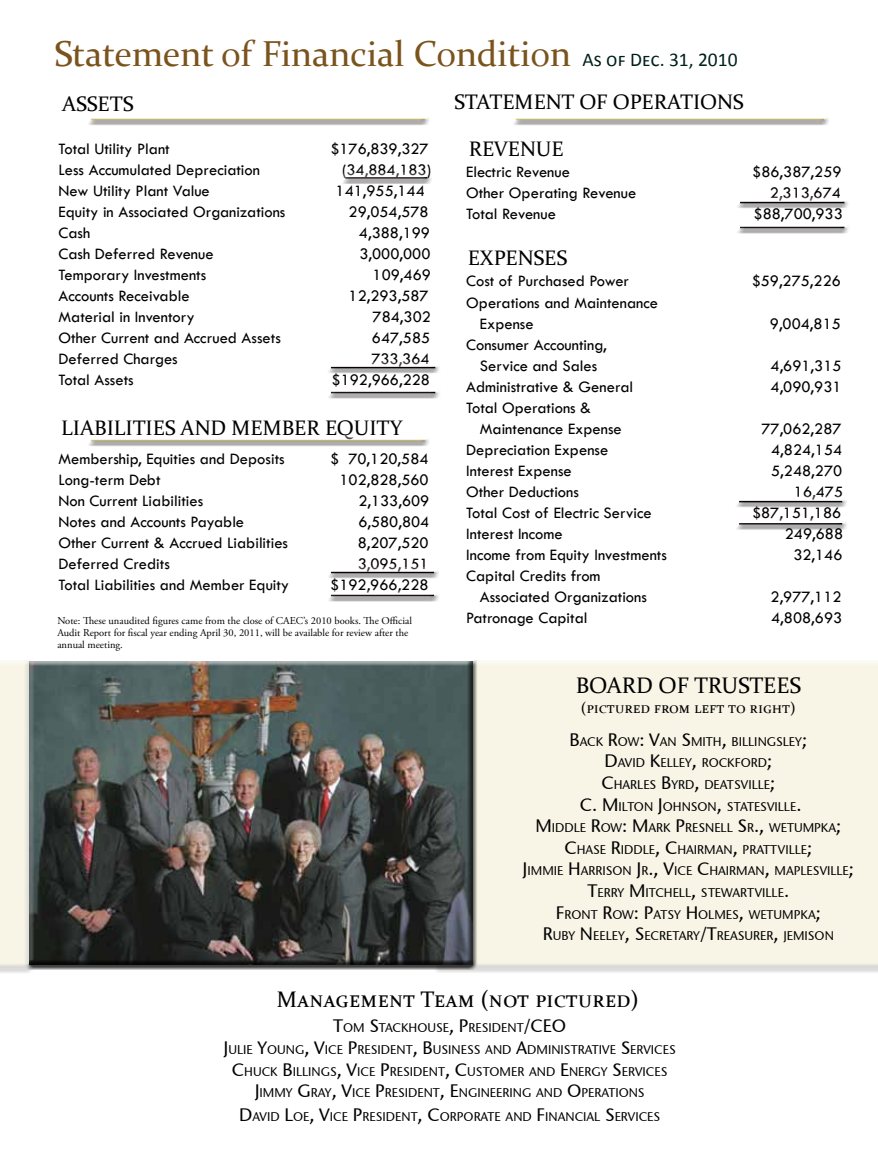
<style>
.page{position:relative;width:878px;height:1175px;background:#fff}
.page>*{position:absolute;margin:0;border:0;box-sizing:border-box;transform-origin:0 0}
.t1{font:36px "Constantia";color:#7a531d}
.t2{font:22.5px "Constantia";color:#000}
.t3{font:21px "Constantia";color:#000}
.t4{font:19.5px "Calibri";color:#00201a}
.t5{font:16.5px/21px "Tw Cen";color:#000}
.t6{font:15px "Constantia";color:#000}
.t7{font:12.6px/21.6px "Stone Sans ITCTT Medium";color:#000;text-align:center}
.t8{font:10.5px/12px "Adobe Garamond Pro";color:#000}
.s1{font-size:18px}
</style>
<div class="page">
<div style="left:432px;top:657px;width:446px;height:316px;background:#f8f5e7"></div>
<div style="left:340px;top:174px;width:93px;height:10px;background:#000;opacity:.75"></div>
<div style="left:326px;top:363px;width:115px;height:11px;background:#000;opacity:.75"></div>
<div style="left:326px;top:388px;width:115px;height:11px;background:#000;opacity:.75"></div>
<div style="left:326px;top:568px;width:113px;height:10px;background:#000;opacity:.75"></div>
<div style="left:326px;top:591px;width:113px;height:10px;background:#000;opacity:.75"></div>
<div style="left:86px;top:115px;width:344px;height:10px;background:#000;opacity:.75"></div>
<div style="left:86px;top:436px;width:344px;height:10px;background:#000;opacity:.75"></div>
<div style="left:511px;top:115px;width:318px;height:10px;background:#000;opacity:.75"></div>
<div style="left:25px;top:657px;width:452px;height:313px;background:#000;opacity:.75"></div>
<div style="left:0;top:657px;width:34px;height:316px;background:#000;opacity:.75"></div>
<div style="left:735px;top:198px;width:114px;height:11px;background:#000;opacity:.75"></div>
<div style="left:735px;top:223px;width:114px;height:11px;background:#000;opacity:.75"></div>
<div style="left:734px;top:497px;width:113px;height:11px;background:#000;opacity:.75"></div>
<div style="left:734px;top:519px;width:113px;height:11px;background:#000;opacity:.75"></div>
<h1 class="t1" style="left:54px;top:29px;width:518px">Statement of Financial Condition</h1>
<p class="t3" style="left:62px;top:90px;width:73px">ASSETS</p>
<p class="t5" style="left:58px;top:138px;width:113px">Total Utility Plant</p>
<p class="t5" style="left:330px;top:138px;width:100px">$176,839,327</p>
<p class="t5" style="left:58px;top:159px;width:203px">Less Accumulated Depreciation</p>
<p class="t5" style="left:342px;top:159px;width:91px">(34,884,183)</p>
<p class="t5" style="left:58px;top:180px;width:153px">New Utility Plant Value</p>
<p class="t5" style="left:335px;top:180px;width:91px">141,955,144</p>
<p class="t5" style="left:58px;top:201px;width:228px">Equity in Associated Organizations</p>
<p class="t5" style="left:348px;top:201px;width:82px">29,054,578</p>
<p class="t5" style="left:58px;top:222px;width:33px">Cash</p>
<p class="t5" style="left:359px;top:222px;width:72px">4,388,199</p>
<p class="t5" style="left:58px;top:243px;width:157px">Cash Deferred Revenue</p>
<p class="t5" style="left:359px;top:243px;width:72px">3,000,000</p>
<p class="t5" style="left:58px;top:264px;width:149px">Temporary Investments</p>
<p class="t5" style="left:372px;top:264px;width:60px">109,469</p>
<p class="t5" style="left:58px;top:285px;width:133px">Accounts Receivable</p>
<p class="t5" style="left:348px;top:285px;width:82px">12,293,587</p>
<p class="t5" style="left:58px;top:306px;width:138px">Material in Inventory</p>
<p class="t5" style="left:372px;top:306px;width:60px">784,302</p>
<p class="t5" style="left:58px;top:327px;width:224px">Other Current and Accrued Assets</p>
<p class="t5" style="left:372px;top:327px;width:60px">647,585</p>
<p class="t5" style="left:58px;top:348px;width:121px">Deferred Charges</p>
<p class="t5" style="left:371px;top:348px;width:60px">733,364</p>
<p class="t5" style="left:58px;top:369px;width:77px">Total Assets</p>
<p class="t5" style="left:331px;top:369px;width:100px">$192,966,228</p>
<p class="t3" style="left:61px;top:414px;width:343px">LIABILITIES AND MEMBER EQUITY</p>
<p class="t5" style="left:58px;top:448px;width:227px">Membership, Equities and Deposits</p>
<p class="t5" style="left:330px;top:448px;width:100px">$ 70,120,584</p>
<p class="t5" style="left:58px;top:469px;width:103px">Long-term Debt</p>
<p class="t5" style="left:339px;top:469px;width:91px">102,828,560</p>
<p class="t5" style="left:58px;top:490px;width:146px">Non Current Liabilities</p>
<p class="t5" style="left:358px;top:490px;width:72px">2,133,609</p>
<p class="t5" style="left:58px;top:511px;width:187px">Notes and Accounts Payable</p>
<p class="t5" style="left:358px;top:511px;width:72px">6,580,804</p>
<p class="t5" style="left:58px;top:532px;width:231px">Other Current &amp; Accrued Liabilities</p>
<p class="t5" style="left:357px;top:532px;width:72px">8,207,520</p>
<p class="t5" style="left:58px;top:553px;width:113px">Deferred Credits</p>
<p class="t5" style="left:357px;top:553px;width:72px">3,095,151</p>
<p class="t5" style="left:58px;top:574px;width:232px">Total Liabilities and Member Equity</p>
<p class="t5" style="left:330px;top:574px;width:100px">$192,966,228</p>
<p class="t4" style="left:582px;top:47px;width:157px">As of Dec. 31, 2010</p>
<p class="t3" style="left:454px;top:87px;width:291px">STATEMENT OF OPERATIONS</p>
<p class="t3" style="left:469px;top:134px;width:96px">REVENUE</p>
<p class="t5" style="left:466px;top:161px;width:105px">Electric Revenue</p>
<p class="t5" style="left:752px;top:161px;width:91px">$86,387,259</p>
<p class="t5" style="left:466px;top:182px;width:172px">Other Operating Revenue</p>
<p class="t5" style="left:769px;top:182px;width:72px">2,313,674</p>
<p class="t5" style="left:466px;top:203px;width:91px">Total Revenue</p>
<p class="t5" style="left:753px;top:203px;width:91px">$88,700,933</p>
<p class="t3" style="left:467px;top:244px;width:101px">EXPENSES</p>
<p class="t5" style="left:466px;top:271px;width:164px">Cost of Purchased Power</p>
<p class="t5" style="left:751px;top:271px;width:91px">$59,275,226</p>
<p class="t5" style="left:480px;top:292px;width:180px;text-indent:-14px">Operations and Maintenance<br>Expense</p>
<p class="t5" style="left:769px;top:313px;width:72px">9,004,815</p>
<p class="t5" style="left:466px;top:334px;width:142px;text-align:center">Consumer Accounting,<br>Service and Sales</p>
<p class="t5" style="left:770px;top:355px;width:72px">4,691,315</p>
<p class="t5" style="left:466px;top:376px;width:168px">Administrative &amp; General</p>
<p class="t5" style="left:770px;top:376px;width:72px">4,090,931</p>
<p class="t5" style="left:480px;top:397px;width:143px;text-indent:-14px">Total Operations &amp;<br>Maintenance Expense</p>
<p class="t5" style="left:761px;top:418px;width:82px">77,062,287</p>
<p class="t5" style="left:466px;top:439px;width:144px">Depreciation Expense</p>
<p class="t5" style="left:771px;top:439px;width:72px">4,824,154</p>
<p class="t5" style="left:466px;top:460px;width:107px">Interest Expense</p>
<p class="t5" style="left:771px;top:460px;width:72px">5,248,270</p>
<p class="t5" style="left:466px;top:481px;width:114px">Other Deductions</p>
<p class="t5" style="left:794px;top:481px;width:51px">16,475</p>
<p class="t5" style="left:466px;top:502px;width:187px">Total Cost of Electric Service</p>
<p class="t5" style="left:752px;top:502px;width:91px">$87,151,186</p>
<p class="t5" style="left:466px;top:523px;width:98px">Interest Income</p>
<p class="t5" style="left:784px;top:523px;width:60px">249,688</p>
<p class="t5" style="left:466px;top:544px;width:202px">Income from Equity Investments</p>
<p class="t5" style="left:793px;top:544px;width:51px">32,146</p>
<p class="t5" style="left:480px;top:565px;width:168px;text-indent:-14px">Capital Credits from<br>Associated Organizations</p>
<p class="t5" style="left:770px;top:586px;width:72px">2,977,112</p>
<p class="t8" style="left:57px;top:615px;width:356px">Note: These unaudited figures came from the close of CAEC’s 2010 books. The Official</p>
<p class="t5" style="left:466px;top:607px;width:123px">Patronage Capital</p>
<p class="t5" style="left:771px;top:607px;width:72px">4,808,693</p>
<p class="t8" style="left:57px;top:627px;width:352px">Audit Report for fiscal year ending April 30, 2011, will be available for review after the annual meeting.</p>
<h2 class="t2" style="left:576px;top:670px;width:226px">BOARD OF TRUSTEES</h2>
<p class="t6" style="left:581px;top:697px;width:216px">(pictured from left to right)</p>
<p class="t7" style="left:522px;top:730px;width:333px"><span class="s1">B</span>ACK <span class="s1">R</span>OW<span class="s1">: V</span>AN <span class="s1">S</span>MITH<span class="s1">,</span> BILLINGSLEY<span class="s1">;<br>D</span>AVID <span class="s1">K</span>ELLEY<span class="s1">,</span> ROCKFORD<span class="s1">;<br>C</span>HARLES <span class="s1">B</span>YRD<span class="s1">,</span> DEATSVILLE<span class="s1">;<br>C. M</span> ILTON <span class="s1">J</span>OHNSON<span class="s1">,</span> STATESVILLE<span class="s1">.<br>M</span> IDDLE <span class="s1">R</span>OW<span class="s1">: M</span>ARK <span class="s1">P</span>RESNELL <span class="s1">S</span>R<span class="s1">.,</span> WETUMPKA<span class="s1">; C</span>HASE <span class="s1">R</span>IDD LE<span class="s1">, C</span>HAIRMAN<span class="s1">,</span> PRATTVILLE<span class="s1">;<br>J</span>IMMIE <span class="s1">H</span>ARRISON <span class="s1">J</span>R<span class="s1">., V</span>ICE <span class="s1">C</span>HAIRMAN<span class="s1">,</span> MAPLESVILLE<span class="s1">; T</span>ERRY <span class="s1">M</span> ITCHELL<span class="s1">,</span> STEWARTVILLE<span class="s1">.<br>F</span> RONT <span class="s1">R</span>OW<span class="s1">: P</span>ATSY <span class="s1">H</span> OLMES<span class="s1">,</span> WETUMPKA<span class="s1">;<br>R</span>UBY <span class="s1">N</span> EELEY<span class="s1">, S</span>ECRETARY<span class="s1">/T</span>REASURER<span class="s1">,</span> JEMISON</p>
<h2 class="t2" style="left:277px;top:984px;width:363px">Management Team (not pictured)</h2>
<p class="t7" style="left:333px;top:1017px;width:210px"><span class="s1">T</span>OM <span class="s1">S</span>TACKHOUSE<span class="s1">, P</span>RESIDENT<span class="s1">/CEO</span></p>
<p class="t7" style="left:223px;top:1038px;width:452px"><span class="s1">J</span>ULIE <span class="s1">Y</span>OUNG<span class="s1">, V</span>ICE <span class="s1">P</span>RESIDENT<span class="s1">, B</span>USINESS AND <span class="s1">A</span>DMINISTRATIVE <span class="s1">S</span>ERVICES</p>
<p class="t7" style="left:232px;top:1060px;width:435px"><span class="s1">C</span>HUCK <span class="s1">B</span>ILLINGS<span class="s1">, V</span>ICE <span class="s1">P</span>RESIDENT<span class="s1">, C</span>USTOMER AND <span class="s1">E</span>NERGY <span class="s1">S</span>ERVICES</p>
<p class="t7" style="left:255px;top:1081px;width:390px"><span class="s1">J</span>IMMY <span class="s1">G</span> RAY<span class="s1">, V</span>ICE <span class="s1">P</span>RESIDENT<span class="s1">, E</span>NGINEERING AND <span class="s1">O</span>PERATIONS</p>
<p class="t7" style="left:239px;top:1105px;width:421px"><span class="s1">D</span>AVID <span class="s1">L</span>OE<span class="s1">, V</span>ICE <span class="s1">P</span>RESIDENT<span class="s1">, C</span>ORPORATE AND <span class="s1">F</span> INANCIAL <span class="s1">S</span>ERVICES</p>
</div>
